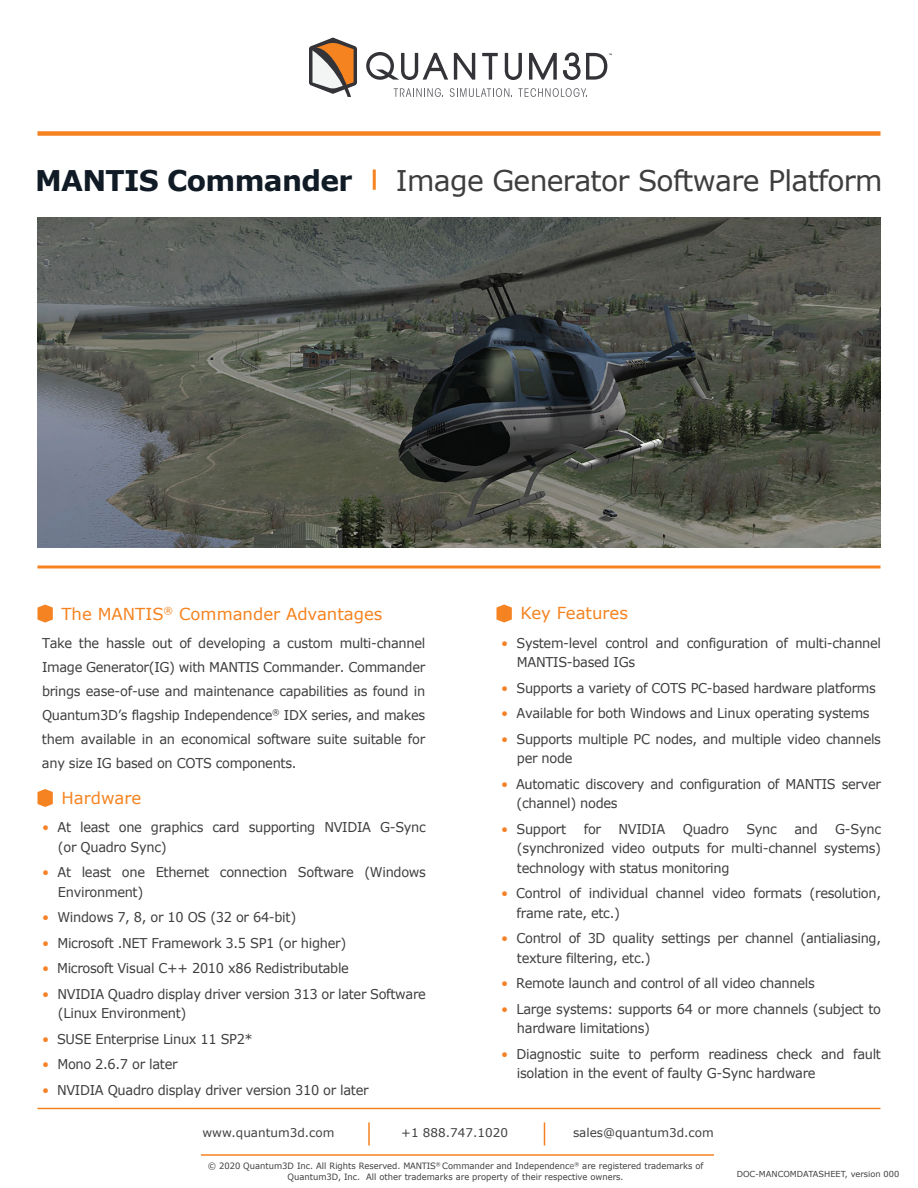
<style>
.page{position:relative;width:918px;height:1188px;background:#fff}
.page>*{position:absolute;margin:0;border:0;box-sizing:border-box;transform-origin:0 0}
.t1{font:28.5px "Verdana";letter-spacing:-.025em;color:#3e3e3f}
.t2{font:700 28.5px "Verdana";letter-spacing:-.025em;color:#101b26}
.t3{font:16.5px "Verdana";color:#f58320}
.t4{font:13.5px/19.5px "Verdana";letter-spacing:-.025em;color:#3e3e3f;scale:.96 1}
.t5{font:12px "Verdana";color:#413f41}
.t6{font:8.7px/10.5px "Verdana";color:#413f41;text-align:center;scale:.96 1}
.t7{font:8.25px "Verdana";color:#413f41}
.s1{color:#f58228}
.s2{color:#3e3e3f}
.s3{color:#656568}
</style>
<div class="page">
<hr style="left:38px;top:566px;width:842px;height:2px;background:#f58120">
<svg style="left:309px;top:38px;width:48px;height:59px"></svg>
<svg style="left:366px;top:52px;width:82px;height:28px"></svg>
<svg style="left:529px;top:53px;width:28px;height:27px"></svg>
<svg style="left:482px;top:53px;width:16px;height:27px"></svg>
<svg style="left:505px;top:53px;width:17px;height:27px"></svg>
<svg style="left:454px;top:53px;width:21px;height:27px"></svg>
<svg style="left:518px;top:88px;width:69px;height:9px"></svg>
<svg style="left:450px;top:88px;width:62px;height:9px"></svg>
<svg style="left:394px;top:88px;width:49px;height:9px"></svg>
<svg style="left:563px;top:52px;width:49px;height:28px"></svg>
<svg style="left:37px;top:605px;width:16px;height:18px"></svg>
<div style="left:38px;top:131px;width:842px;height:5px;background:#f58120"></div>
<hr style="left:373px;top:170px;width:3px;height:20px;background:#f58321">
<img style="left:38px;top:218px;width:842px;height:329px">
<svg style="left:496px;top:605px;width:16px;height:18px"></svg>
<svg style="left:37px;top:789px;width:16px;height:18px"></svg>
<hr style="left:38px;top:1108px;width:842px;height:1px;background:#f58220">
<hr style="left:368px;top:1122px;width:2px;height:24px;background:#f58220">
<svg style="left:544px;top:1122px;width:1px;height:24px"></svg>
<hr style="left:201px;top:1154px;width:513px;height:2px;background:#f58220">
<h1 class="t2" style="left:35px;top:160px;width:319px">MANTIS Commander</h1>
<h1 class="t1" style="left:396px;top:161px;width:488px">Image Generator Software Platform</h1>
<p class="t3" style="left:62px;top:602px;width:323px">The MANTIS<sup>®</sup> Commander Advantages</p>
<p class="t4" style="left:42px;top:631px;width:401px;line-height:24px;text-align:justify">Take the hassle out of developing a custom multi-channel Image Generator(IG) with MANTIS Commander. Commander brings ease-of-use and maintenance capabilities as found in Quantum3D’s flagship Independence<sup>®</sup> IDX series, and makes them available in an economical software suite suitable for any size IG based on COTS components.</p>
<p class="t3" style="left:62px;top:787px;width:81px">Hardware</p>
<p class="t4" style="left:58px;top:817px;width:385px;text-indent:-16px"><span class="s1">•</span> At least one graphics card supporting NVIDIA G-Sync (or Quadro Sync)</p>
<p class="t4" style="left:58px;top:862px;width:385px;text-indent:-16px"><span class="s1">•</span> At least one Ethernet connection Software (Windows<br>Environment)</p>
<p class="t4" style="left:42px;top:907px;width:266px"><span class="s1">•</span> Windows 7, 8, or 10 OS (32 or 64-bit)</p>
<p class="t4" style="left:42px;top:933px;width:318px"><span class="s1">•</span> Microsoft .NET Framework 3.5 SP1 (or higher)</p>
<p class="t4" style="left:42px;top:958px;width:321px"><span class="s1">•</span> Microsoft Visual C++ 2010 x86 Redistributable</p>
<p class="t4" style="left:58px;top:984px;width:385px;text-indent:-16px"><span class="s1">•</span> NVIDIA Quadro display driver version 313 or later Software (Linux Environment)</p>
<p class="t4" style="left:42px;top:1029px;width:221px"><span class="s1">•</span> SUSE Enterprise Linux 11 SP2*</p>
<p class="t4" style="left:42px;top:1054px;width:143px"><span class="s1">•</span> Mono 2.6.7 or later</p>
<p class="t4" style="left:42px;top:1080px;width:342px"><span class="s1">•</span> NVIDIA Quadro display driver version 310 or later</p>
<p class="t3" style="left:520px;top:602px;width:109px">Key Features</p>
<p class="t4" style="left:517px;top:633px;width:381px;text-indent:-16px"><span class="s1">•</span> System-level control and configuration of multi-channel<br>MANTIS-based IGs</p>
<p class="t4" style="left:501px;top:678px;width:392px"><span class="s1">•</span> Supports a variety of COTS PC-based hardware platforms</p>
<p class="t4" style="left:501px;top:703px;width:385px"><span class="s1">•</span> Available for both Windows and Linux operating systems</p>
<p class="t4" style="left:517px;top:729px;width:381px;text-indent:-16px"><span class="s1">•</span> Supports multiple PC nodes, and multiple video channels per node</p>
<p class="t4" style="left:517px;top:774px;width:381px;text-indent:-16px"><span class="s1">•</span> Automatic discovery and configuration of MANTIS server (channel) nodes</p>
<p class="t4" style="left:501px;top:819px;width:69px"><span class="s1">•</span> Support</p>
<p class="t4" style="left:584px;top:819px;width:20px">for</p>
<p class="t4" style="left:619px;top:819px;width:50px">NVIDIA</p>
<p class="t4" style="left:683px;top:819px;width:50px">Quadro</p>
<p class="t4" style="left:746px;top:819px;width:33px">Sync</p>
<p class="t4" style="left:794px;top:819px;width:26px">and</p>
<p class="t4" style="left:517px;top:819px;width:381px;text-align:justify;text-indent:318px">G-Sync (synchronized video outputs for multi-channel systems) technology with status monitoring</p>
<p class="t4" style="left:517px;top:883px;width:381px;text-indent:-16px"><span class="s1">•</span> Control of individual channel video formats (resolution, frame rate, etc.)</p>
<p class="t4" style="left:517px;top:928px;width:381px;text-indent:-16px"><span class="s1">•</span> Control of 3D quality settings per channel (antialiasing, texture filtering, etc.)</p>
<p class="t4" style="left:501px;top:973px;width:328px"><span class="s1">•</span> Remote launch and control of all video channels</p>
<p class="t4" style="left:517px;top:999px;width:381px;text-indent:-16px"><span class="s1">•</span> Large systems: supports 64 or more channels (subject to hardware limitations)</p>
<p class="t4" style="left:517px;top:1044px;width:381px;text-indent:-16px"><span class="s1">•</span> Diagnostic suite to perform readiness check and fault isolation in the event of faulty G-Sync hardware</p>
<p class="t5" style="left:202px;top:1125px;width:133px">www.quantum3d.com</p>
<p class="t5" style="left:401px;top:1125px;width:108px">+1 888.747.1020</p>
<p class="t5" style="left:573px;top:1125px;width:142px">sales@quantum3d.com</p>
<p class="t6" style="left:208px;top:1161px;width:518px">© 2020 Quantum3D Inc. All Rights Reserved. <span class="s2">MANTIS</span><sup>®</sup> Commander and Independenc<span class="s3">e</span><sup>®</sup> are registered trademarks of<br>Quantum3D, Inc. All other trademarks are property of their respective owners.</p>
<p class="t7" style="left:737px;top:1169px;width:164px">DOC-MANCOMDATASHEET, version 000</p>
</div>
